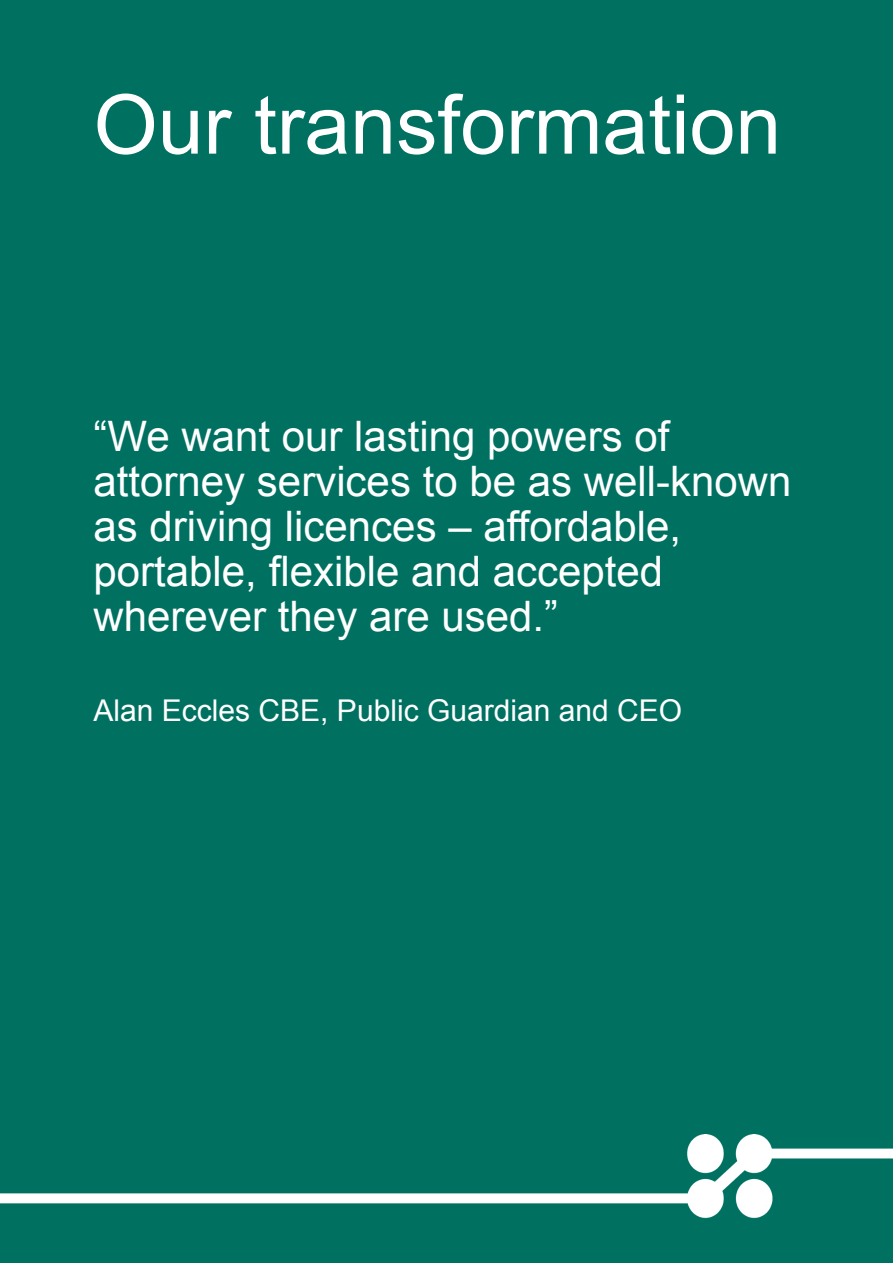
<style>
.page{position:relative;width:893px;height:1263px;background:#007161}
.page>*{position:absolute;margin:0;border:0;box-sizing:border-box;transform-origin:0 0}
.Page_Header_-_White{font:82.5px "Arial";color:#fff}
.Page_Body_Text_-_Bla{font:42px/45px "Arial";color:#fff}
.Page_Body_Text_-_Bla-2{font:30px "Arial";color:#fff}
</style>
<div class="page">
<img style="left:0;top:1135px;width:892px;height:84px">
<p class="Page_Header_-_White" style="left:94px;top:71px;width:689px">Our transformation</p>
<p class="Page_Body_Text_-_Bla" style="left:94px;top:414px;width:699px">“We want our lasting powers of attorney services to be as well-known as driving licences – affordable, portable, flexible and accepted wherever they are used.”</p>
<p class="Page_Body_Text_-_Bla-2" style="left:94px;top:690px;width:590px">Alan Eccles CBE, Public Guardian and CEO</p>
</div>
